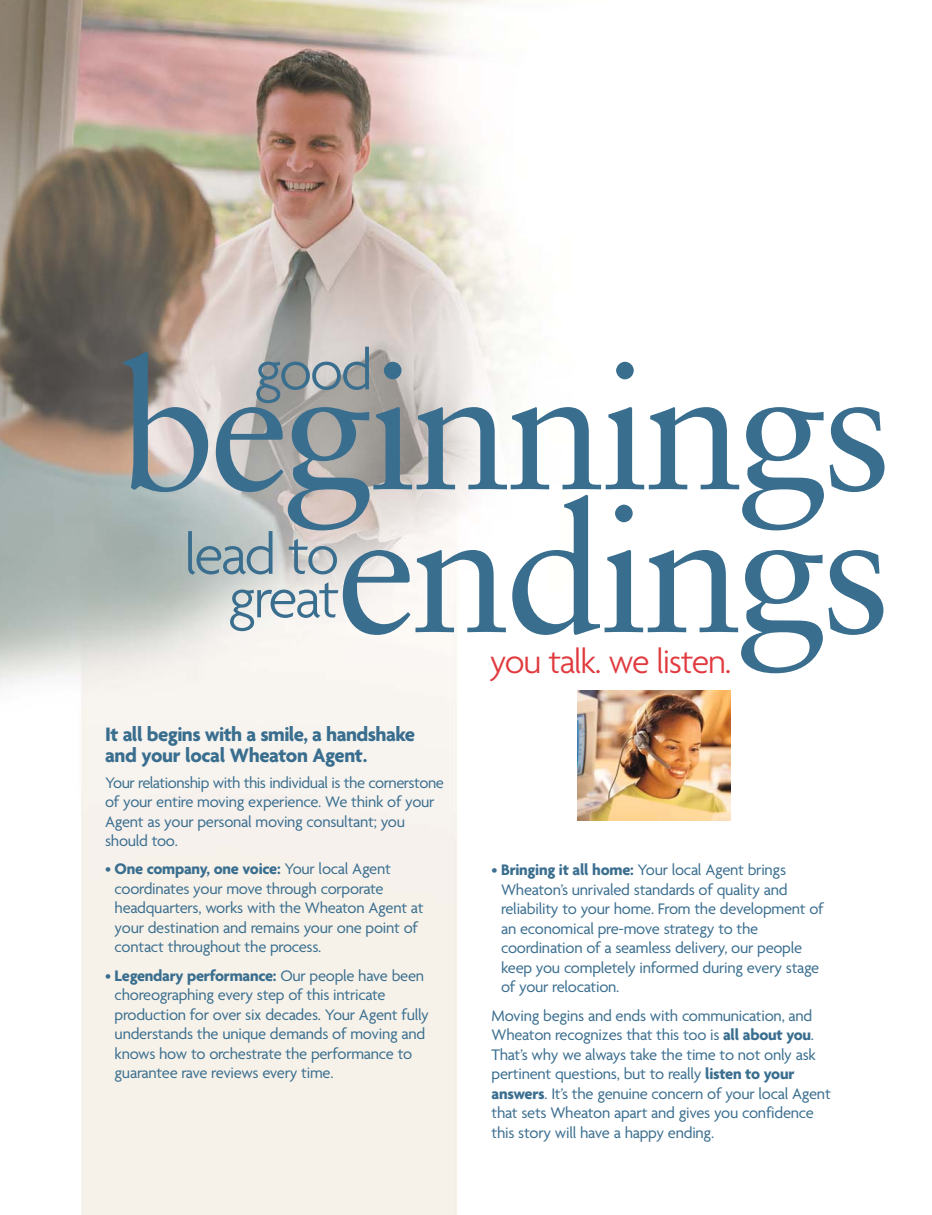
<style>
.page{position:relative;width:932px;height:1215px;background:#fff}
.page>*{position:absolute;margin:0;border:0;box-sizing:border-box;transform-origin:0 0}
.t1{font:180px "Sabon";letter-spacing:-.035em;color:#3a6e8f}
.t2{font:300 60px/43.5px "Agenda";letter-spacing:-.045em;color:#3a6e8f;text-align:right}
.t3{font:300 36px "Agenda";letter-spacing:-.035em;color:#e0393e}
.t4{font:700 21px/21px "Agenda";letter-spacing:-.025em;color:#3a6e8f}
.t5{font:16.5px/19.5px "Agenda";letter-spacing:-.015em;color:#3a6e8f}
.s1{font-weight:700}
</style>
<div class="page">
<img style="left:0;top:0;width:731px;height:1215px">
<img style="left:577px;top:691px;width:153px;height:130px">
<h2 class="t2" style="left:254px;top:353px;width:120px">good</h2>
<h1 class="t1" style="left:116px;top:352px;width:778px">beginnings</h1>
<h1 class="t1" style="left:337px;top:495px;width:556px">endings</h1>
<h2 class="t2" style="left:184px;top:538px;width:156px">lead to great</h2>
<h3 class="t3" style="left:490px;top:648px;width:243px">you talk. we listen.</h3>
<p class="t4" style="left:105px;top:725px;width:311px">It all begins with a smile, a handshake and your local Wheaton Agent.</p>
<p class="t5" style="left:105px;top:774px;width:340px">Your relationship with this individual is the cornerstone of your entire moving experience. We think of your Agent as your personal moving consultant; you should too.</p>
<p class="t5" style="left:115px;top:861px;width:310px;text-indent:-10px">• <span class="s1">One company, one voice:</span> Your local Agent coordinates your move through corporate headquarters, works with the Wheaton Agent at your destination and remains your one point of contact throughout the process.</p>
<p class="t5" style="left:115px;top:967px;width:316px;text-indent:-10px">• <span class="s1">Legendary performance:</span> Our people have been choreographing every step of this intricate production for over six decades. Your Agent fully understands the unique demands of moving and knows how to orchestrate the performance to guarantee rave reviews every time.</p>
<p class="t5" style="left:501px;top:861px;width:324px;text-indent:-10px">• <span class="s1">Bringing it all home:</span> Your local Agent brings Wheaton’s unrivaled standards of quality and reliability to your home. From the development of an economical pre-move strategy to the coordination of a seamless delivery, our people keep you completely informed during every stage of your relocation.</p>
<p class="t5" style="left:491px;top:1007px;width:341px">Moving begins and ends with communication, and Wheaton recognizes that this too is <span class="s1">all about you</span>.<br>That’s why we always take the time to not only ask pertinent questions, but to really <span class="s1">listen to your answers</span>. It’s the genuine concern of your local Agent that sets Wheaton apart and gives you confidence this story will have a happy ending.</p>
</div>
